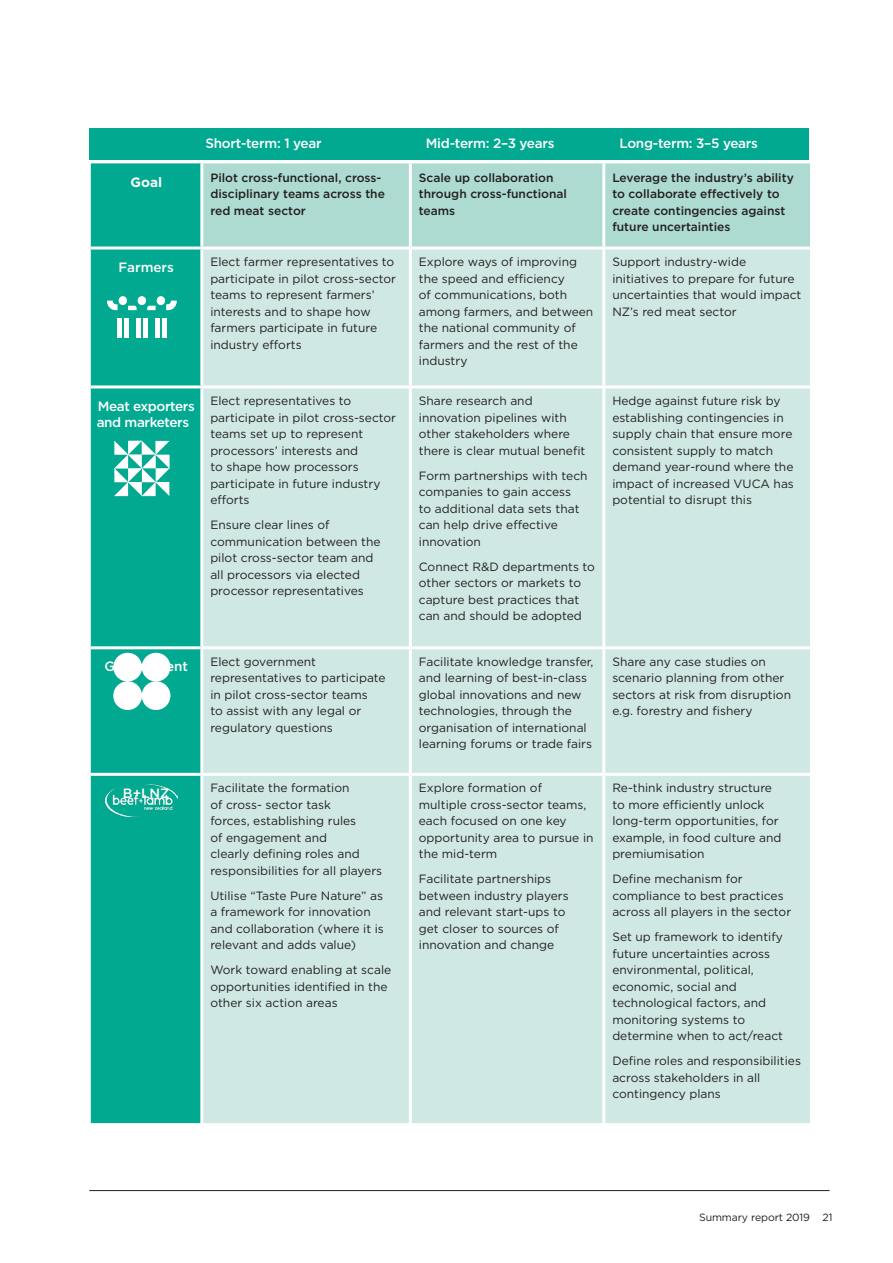
<style>
.page{position:relative;width:893px;height:1263px;background:#fff}
.page>*{position:absolute;margin:0;border:0;box-sizing:border-box;transform-origin:0 0}
.body{font:500 13.5px/16.5px "Gotham";letter-spacing:-.02em;color:#fff}
.body-2{font:500 13.5px "Gotham";color:#fff}
.body-3{font:700 13.5px "Gotham";color:#fff}
.body-4{font:12px/16.5px "Gotham";color:#231f20}
.body-5{font:500 12px/16.5px "Gotham";color:#231f20}
.t1{font:10.5px "Gotham";letter-spacing:-.01em;color:#231f20}
</style>
<div class="page">
<div style="left:89px;top:128px;width:720px;height:31px;background:#00a990"></div>
<div style="left:91px;top:163px;width:109px;height:960px;background:#00a990"></div>
<div style="left:203px;top:163px;width:607px;height:84px;background:#addad1"></div>
<div style="left:203px;top:250px;width:607px;height:873px;background:#cfe8e3"></div>
<hr style="left:409px;top:163px;width:3px;height:84px;background:#fff">
<hr style="left:602px;top:163px;width:3px;height:84px;background:#fff">
<hr style="left:91px;top:247px;width:111px;height:3px;background:#fff">
<hr style="left:409px;top:250px;width:3px;height:135px;background:#fff">
<hr style="left:602px;top:250px;width:3px;height:135px;background:#fff">
<hr style="left:91px;top:385px;width:111px;height:3px;background:#fff">
<hr style="left:202px;top:385px;width:208px;height:3px;background:#fff">
<hr style="left:410px;top:385px;width:194px;height:3px;background:#fff">
<hr style="left:409px;top:388px;width:3px;height:258px;background:#fff">
<hr style="left:604px;top:385px;width:206px;height:3px;background:#fff">
<hr style="left:602px;top:388px;width:3px;height:258px;background:#fff">
<hr style="left:91px;top:646px;width:111px;height:3px;background:#fff">
<hr style="left:202px;top:646px;width:208px;height:3px;background:#fff">
<hr style="left:410px;top:646px;width:194px;height:3px;background:#fff">
<hr style="left:409px;top:649px;width:3px;height:124px;background:#fff">
<hr style="left:604px;top:646px;width:206px;height:3px;background:#fff">
<hr style="left:602px;top:649px;width:3px;height:124px;background:#fff">
<hr style="left:91px;top:773px;width:111px;height:3px;background:#fff">
<hr style="left:202px;top:773px;width:208px;height:3px;background:#fff">
<hr style="left:410px;top:773px;width:194px;height:3px;background:#fff">
<hr style="left:409px;top:776px;width:3px;height:347px;background:#fff">
<hr style="left:604px;top:773px;width:206px;height:3px;background:#fff">
<hr style="left:602px;top:776px;width:3px;height:347px;background:#fff">
<div style="left:138px;top:296px;width:8px;height:9px;background:#fff;border-radius:50%"></div>
<hr style="left:137px;top:319px;width:4px;height:19px;background:#fff">
<hr style="left:143px;top:319px;width:4px;height:19px;background:#fff">
<hr style="left:156px;top:319px;width:4px;height:19px;background:#fff">
<hr style="left:162px;top:319px;width:4px;height:19px;background:#fff">
<svg style="left:147px;top:295px;width:33px;height:18px"></svg>
<hr style="left:124px;top:319px;width:4px;height:19px;background:#fff">
<hr style="left:118px;top:319px;width:4px;height:19px;background:#fff">
<svg style="left:104px;top:295px;width:33px;height:18px"></svg>
<svg style="left:114px;top:441px;width:56px;height:55px"></svg>
<div style="left:113px;top:653px;width:29px;height:28px;background:#fff;border-radius:50%"></div>
<div style="left:113px;top:681px;width:29px;height:29px;background:#fff;border-radius:50%"></div>
<div style="left:142px;top:681px;width:28px;height:29px;background:#fff;border-radius:50%"></div>
<div style="left:142px;top:653px;width:28px;height:28px;background:#fff;border-radius:50%"></div>
<img style="left:106px;top:784px;width:72px;height:32px">
<hr style="left:89px;top:1190px;width:740px;height:1px;background:#231f20">
<p class="body" style="left:205px;top:134px;width:118px">Short-term: 1 year</p>
<p class="body" style="left:426px;top:134px;width:130px">Mid-term: 2–3 years</p>
<p class="body" style="left:619px;top:134px;width:140px">Long-term: 3–5 years</p>
<p class="body-3" style="left:131px;top:173px;width:33px">Goal</p>
<p class="body-5" style="left:210px;top:169px;width:176px">Pilot cross-functional, cross&shy;disciplinary teams across the red meat sector</p>
<p class="body-5" style="left:419px;top:169px;width:150px">Scale up collaboration through cross-functional teams</p>
<p class="body-5" style="left:612px;top:169px;width:183px">Leverage the industry’s ability to collaborate effectively to create contingencies against future uncertainties</p>
<p class="body-2" style="left:119px;top:258px;width:57px">Farmers</p>
<p class="body-4" style="left:210px;top:253px;width:187px">Elect farmer representatives to participate in pilot cross-sector teams to represent farmers’ interests and to shape how farmers participate in future industry efforts</p>
<p class="body-4" style="left:419px;top:253px;width:176px">Explore ways of improving the speed and efficiency<br>of communications, both among farmers, and between the national community of farmers and the rest of the industry</p>
<p class="body-4" style="left:612px;top:253px;width:191px">Support industry-wide initiatives to prepare for future uncertainties that would impact<br>NZ’s red meat sector</p>
<p class="body" style="left:97px;top:397px;width:100px">Meat exporters and marketers</p>
<p class="body-4" style="left:210px;top:392px;width:187px">Elect representatives to participate in pilot cross-sector teams set up to represent processors’ interests and<br>to shape how processors participate in future industry efforts</p>
<p class="body-4" style="left:210px;top:516px;width:172px">Ensure clear lines of communication between the pilot cross-sector team and all processors via elected processor representatives</p>
<p class="body-4" style="left:612px;top:392px;width:183px">Hedge against future risk by establishing contingencies in supply chain that ensure more consistent supply to match demand year-round where the impact of increased VUCA has potential to disrupt this</p>
<p class="body-4" style="left:419px;top:392px;width:168px">Share research and innovation pipelines with other stakeholders where there is clear mutual benefit</p>
<p class="body-4" style="left:419px;top:467px;width:170px">Form partnerships with tech companies to gain access<br>to additional data sets that can help drive effective innovation</p>
<p class="body-4" style="left:419px;top:558px;width:178px">Connect R&amp;D departments to other sectors or markets to capture best practices that can and should be adopted</p>
<p class="body-2" style="left:104px;top:658px;width:85px">Government</p>
<p class="body-4" style="left:210px;top:653px;width:177px">Elect government representatives to participate in pilot cross-sector teams<br>to assist with any legal or regulatory questions</p>
<p class="body-4" style="left:419px;top:653px;width:176px">Facilitate knowledge transfer, and learning of best-in-class global innovations and new technologies, through the organisation of international learning forums or trade fairs</p>
<p class="body-4" style="left:612px;top:653px;width:180px">Share any case studies on scenario planning from other sectors at risk from disruption e.g. forestry and fishery</p>
<p class="body" style="left:123px;top:785px;width:48px">B+LNZ</p>
<p class="body-4" style="left:210px;top:780px;width:173px">Facilitate the formation<br>of cross- sector task<br>forces, establishing rules<br>of engagement and<br>clearly defining roles and responsibilities for all players</p>
<p class="body-4" style="left:210px;top:887px;width:175px">Utilise “Taste Pure Nature” as a framework for innovation and collaboration (where it is relevant and adds value)</p>
<p class="body-4" style="left:210px;top:962px;width:182px">Work toward enabling at scale opportunities identified in the other six action areas</p>
<p class="body-4" style="left:419px;top:780px;width:176px">Explore formation of<br>multiple cross-sector teams, each focused on one key opportunity area to pursue in the mid-term</p>
<p class="body-4" style="left:419px;top:871px;width:151px">Facilitate partnerships between industry players and relevant start-ups to get closer to sources of innovation and change</p>
<p class="body-4" style="left:612px;top:780px;width:171px">Re-think industry structure to more efficiently unlock long-term opportunities, for example, in food culture and premiumisation</p>
<p class="body-4" style="left:612px;top:871px;width:180px">Define mechanism for compliance to best practices across all players in the sector</p>
<p class="body-4" style="left:612px;top:929px;width:172px">Set up framework to identify future uncertainties across environmental, political, economic, social and technological factors, and monitoring systems to determine when to act/react</p>
<p class="body-4" style="left:612px;top:1053px;width:190px">Define roles and responsibilities across stakeholders in all contingency plans</p>
<p class="t1" style="left:699px;top:1211px;width:135px">Summary report 2019 21</p>
</div>
